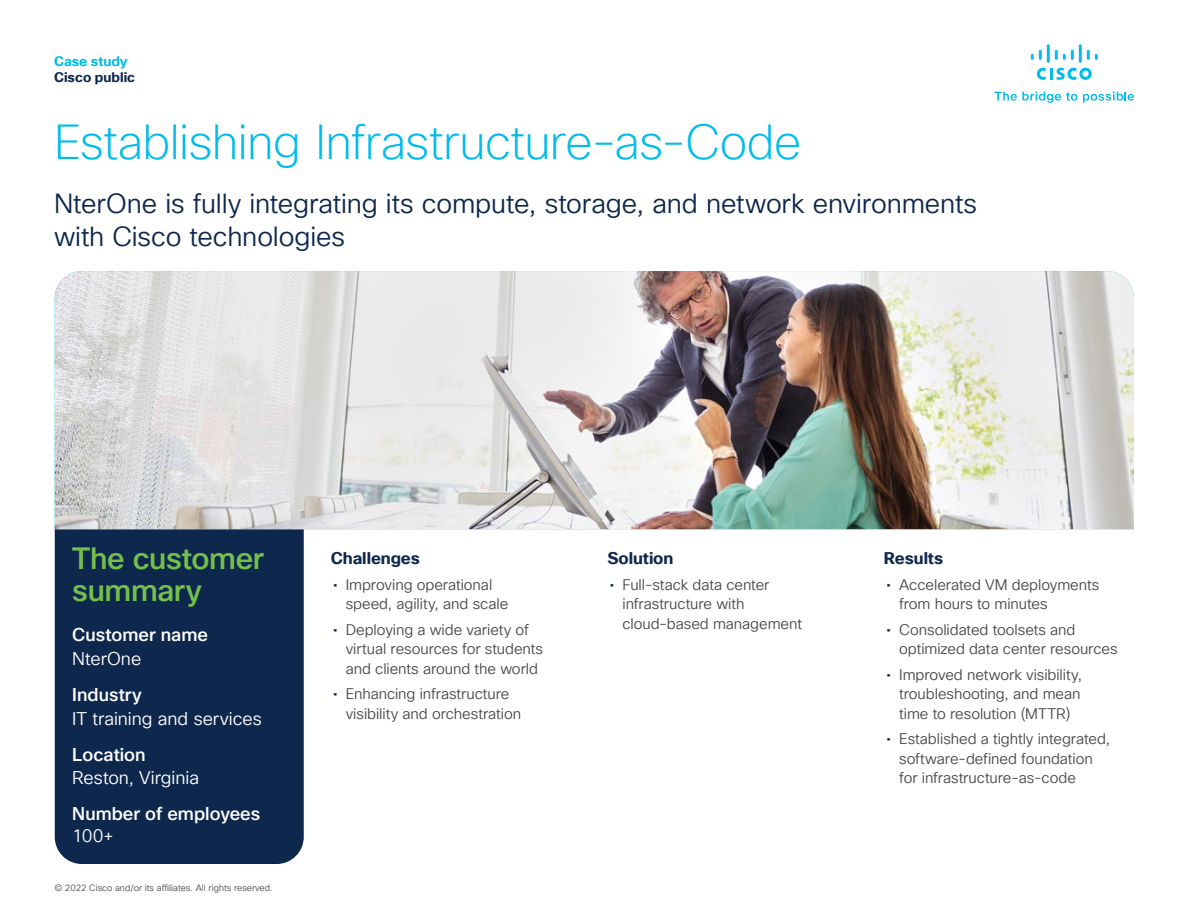
<style>
.page{position:relative;width:1188px;height:918px;background:#fff}
.page>*{position:absolute;margin:0;border:0;box-sizing:border-box;transform-origin:0 0}
.t1{font:200 48px "Cisco Sans TT";letter-spacing:-.01em;color:#00bceb}
.t2{font:30px/31.5px "Cisco Sans TM Medium";letter-spacing:-.01em;color:#74bf4b}
.t3{font:27px/33px "Cisco Sans TT Light";letter-spacing:-.005em;color:#0d274d}
.t4{font:18px "Cisco Sans TT Light";letter-spacing:-.005em;color:#fff}
.t5{font:18px "Cisco Sans TM Medium";color:#fff}
.t6{font:700 16.5px "Cisco Sans TT";letter-spacing:-.005em;color:#0d274d}
.t7{font:15px/19.5px "Cisco Sans TT Light";letter-spacing:-.005em;color:#484848}
.t8{font:700 13.5px "Cisco Sans TT";color:#0d274d}
.t9{font:700 13.5px "Cisco Sans TT";color:#00bceb}
.t10{font:9px "Cisco Sans TT Light";color:#484848}
.s1{font-family:"Cisco Sans TT";color:#0d274d}
</style>
<div class="page">
<svg style="left:995px;top:92px;width:82px;height:11px"></svg>
<svg style="left:1083px;top:92px;width:51px;height:11px"></svg>
<svg style="left:1037px;top:68px;width:55px;height:12px"></svg>
<svg style="left:1031px;top:50px;width:11px;height:10px"></svg>
<hr style="left:1047px;top:44px;width:3px;height:19px;background:#00bceb">
<svg style="left:1055px;top:50px;width:19px;height:10px"></svg>
<hr style="left:1079px;top:44px;width:3px;height:19px;background:#00bceb">
<svg style="left:1087px;top:50px;width:11px;height:10px"></svg>
<div style="left:55px;top:529px;width:249px;height:335px;background:#0d274d"></div>
<img style="left:55px;top:271px;width:1079px;height:258px">
<p class="t9" style="left:54px;top:52px;width:75px">Case study</p>
<p class="t8" style="left:54px;top:68px;width:83px">Cisco public</p>
<h1 class="t1" style="left:54px;top:111px;width:749px">Establishing Infrastructure-as-Code</h1>
<h3 class="t3" style="left:54px;top:187px;width:925px">NterOne is fully integrating its compute, storage, and network environments with Cisco technologies</h3>
<h2 class="t2" style="left:72px;top:545px;width:193px">The customer summary</h2>
<p class="t5" style="left:72px;top:623px;width:137px">Customer name</p>
<p class="t4" style="left:72px;top:647px;width:71px">NterOne</p>
<p class="t5" style="left:72px;top:683px;width:71px">Industry</p>
<p class="t4" style="left:72px;top:707px;width:191px">IT training and services</p>
<p class="t5" style="left:72px;top:743px;width:75px">Location</p>
<p class="t4" style="left:72px;top:766px;width:128px">Reston, Virginia</p>
<p class="t5" style="left:72px;top:802px;width:190px">Number of employees</p>
<p class="t4" style="left:72px;top:824px;width:43px">100+</p>
<p class="t10" style="left:54px;top:882px;width:220px">© 2022 Cisco and/or its affiliates. All rights reserved.</p>
<p class="t6" style="left:331px;top:548px;width:91px">Challenges</p>
<p class="t7" style="left:346px;top:575px;width:164px;text-indent:-13px"><span class="s1">•</span> Improving operational speed, agility, and scale</p>
<p class="t7" style="left:346px;top:620px;width:199px;text-indent:-13px"><span class="s1">•</span> Deploying a wide variety of virtual resources for students and clients around the world</p>
<p class="t7" style="left:346px;top:685px;width:177px;text-indent:-13px"><span class="s1">•</span> Enhancing infrastructure visibility and orchestration</p>
<p class="t6" style="left:608px;top:548px;width:67px">Solution</p>
<p class="t7" style="left:622px;top:575px;width:181px;text-indent:-13px"><span class="s1">•</span> Full-stack data center infrastructure with cloud-based management</p>
<p class="t6" style="left:884px;top:548px;width:61px">Results</p>
<p class="t7" style="left:899px;top:575px;width:202px;text-indent:-13px"><span class="s1">•</span> Accelerated VM deployments from hours to minutes</p>
<p class="t7" style="left:899px;top:620px;width:220px;text-indent:-13px"><span class="s1">•</span> Consolidated toolsets and optimized data center resources</p>
<p class="t7" style="left:899px;top:665px;width:184px;text-align:justify;text-indent:-13px"><span class="s1">•</span> Improved network visibility, troubleshooting, and mean time to resolution (MTTR)</p>
<p class="t7" style="left:899px;top:730px;width:212px;text-indent:-13px"><span class="s1">•</span> Established a tightly integrated, software-defined foundation for infrastructure-as-code</p>
</div>
